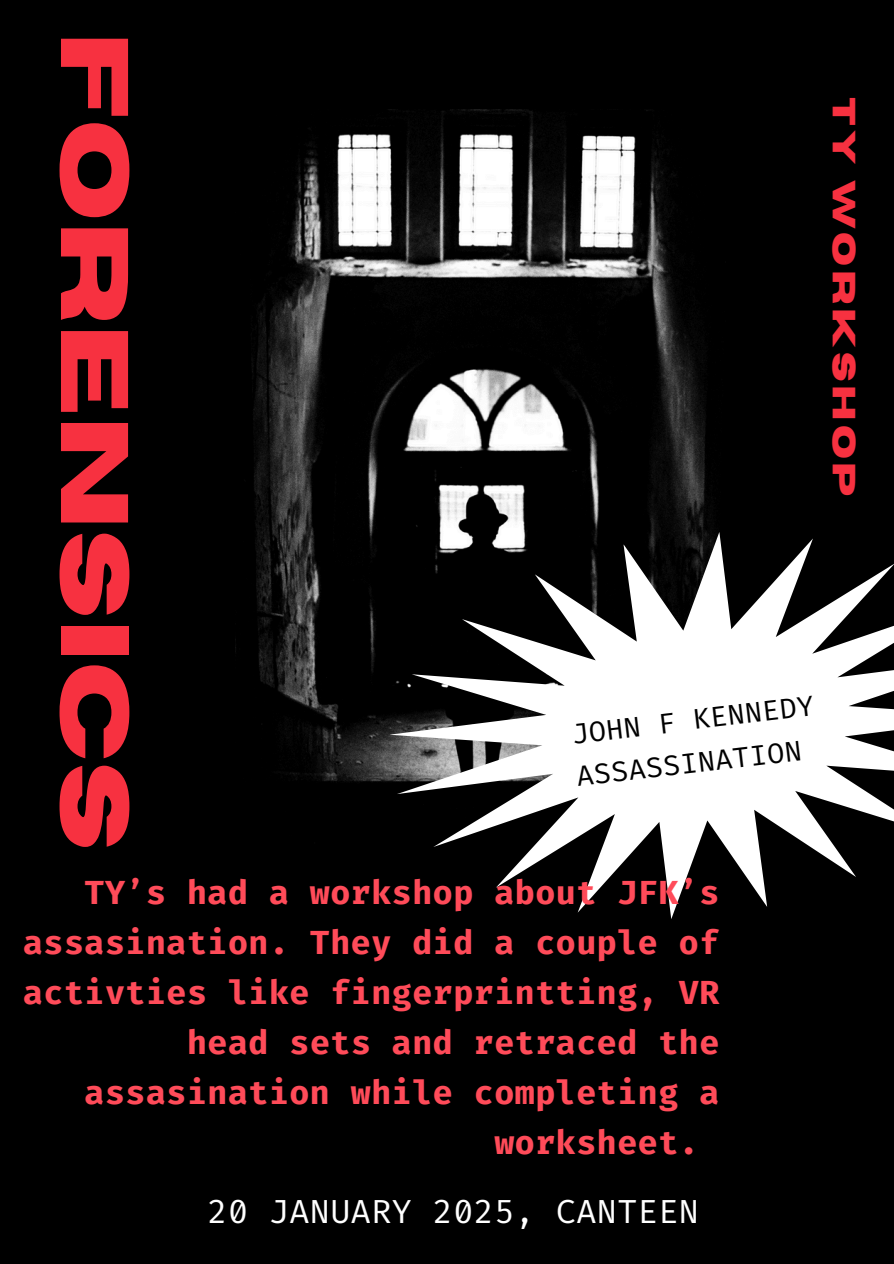
<style>
.page{position:relative;width:894px;height:1264px;background:#fff}
.page>*{position:absolute;margin:0;border:0;box-sizing:border-box;transform-origin:0 0}
.t1{font:700 95.7px "Horizon";color:#f73140}
.t2{font:700 33.3px "Fira Code";letter-spacing:.015em;color:#ff4b59}
.t3{font:33.3px "Fira Code";letter-spacing:.015em;color:#fff}
.t4{font:700 31.95px "Horizon";letter-spacing:.12em;color:#f73140}
.t5{font:28.35px/42.5px "Fira Code";color:#000}
</style>
<div class="page">
<div style="left:0;top:0;width:893px;height:1263px;background:#000"></div>
<img style="left:235px;top:110px;width:470px;height:672px">
<svg style="left:369px;top:499px;width:524px;height:420px"></svg>
<h1 class="t1" style="left:141px;top:31px;width:820px;rotate:90deg">Forensics</h1>
<h3 class="t5" style="left:568px;top:714px;width:246px;rotate:-7deg">JOHN F KENNEDY<br>ASSASSINATION</h3>
<p class="t2" style="left:84px;top:870px;width:636px">TY’s had a workshop about JFK’s</p>
<p class="t2" style="left:23px;top:920px;width:697px">assasination. They did a couple of</p>
<p class="t2" style="left:23px;top:970px;width:697px">activties like fingerprintting, VR</p>
<p class="t2" style="left:187px;top:1020px;width:533px">head sets and retraced the</p>
<p class="t2" style="left:84px;top:1070px;width:636px">assasination while completing a</p>
<p class="t2" style="left:494px;top:1120px;width:206px">worksheet.</p>
<h2 class="t4" style="left:859px;top:97px;width:401px;rotate:90deg">TY WORKSHOP</h2>
<p class="t3" style="left:207px;top:1189px;width:492px">20 JANUARY 2025, CANTEEN</p>
</div>
